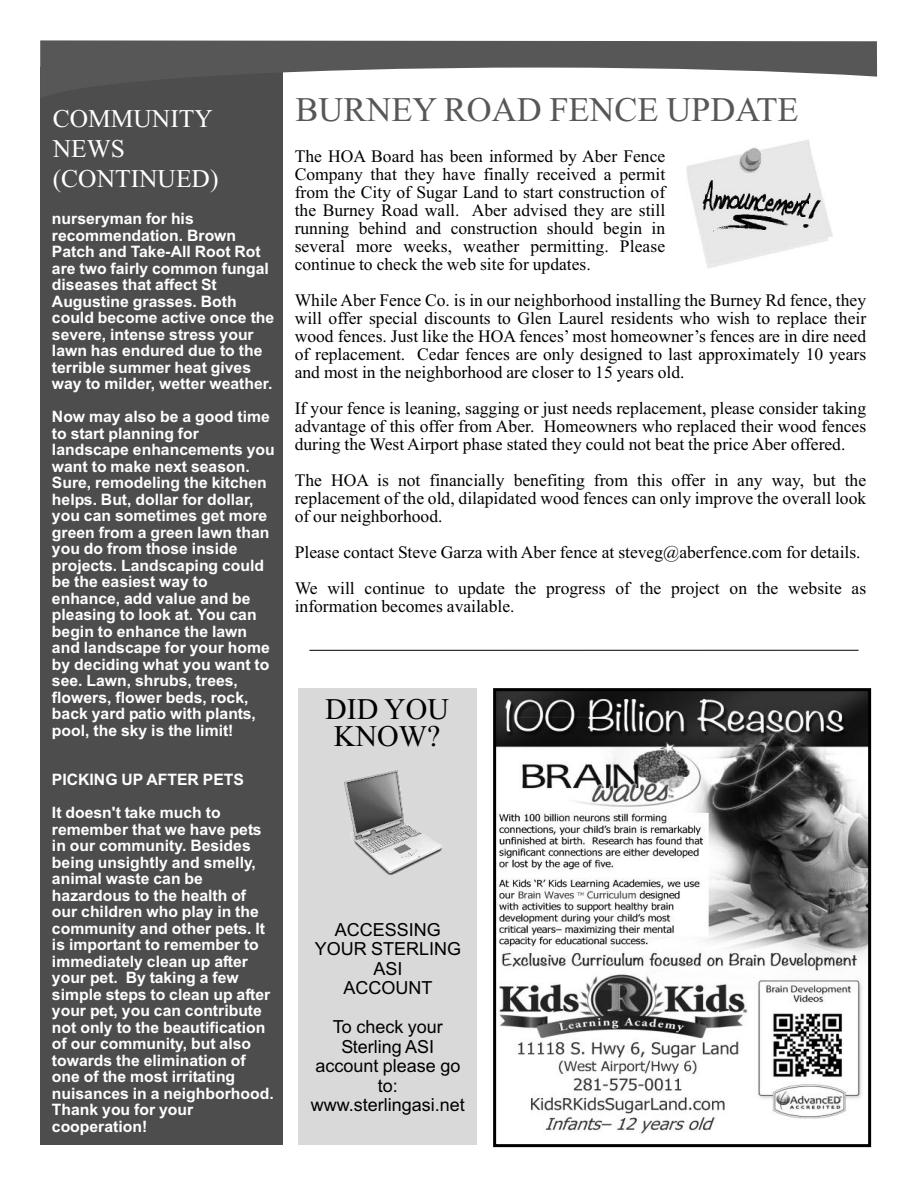
<style>
.page{position:relative;width:918px;height:1188px;background:#fff}
.page>*{position:absolute;margin:0;border:0;box-sizing:border-box;transform-origin:0 0}
.t1{font:34.5px "Times New Roman";color:#575757}
.t2{font:30px/27px "Times New Roman";color:#000}
.t3{font:25.5px/30px "Times New Roman";color:#fff}
.t4{font:18px/19.5px "Arial";color:#000;text-align:center}
.t5{font:17.55px/18px "Times New Roman";color:#000;text-align:justify}
.t6{font:700 15.75px/16.5px "Arial";color:#fff}
</style>
<div class="page">
<div style="left:40px;top:68px;width:243px;height:1077px;background:#4d4d4d"></div>
<svg style="left:40px;top:40px;width:837px;height:37px;fill:#575757"></svg>
<hr style="left:309px;top:650px;width:550px;height:1px;background:#000">
<img style="left:497px;top:692px;width:370px;height:443px">
<div style="left:493px;top:688px;width:378px;height:459px;border:3px solid #000"></div>
<img style="left:687px;top:140px;width:145px;height:128px">
<div style="left:299px;top:688px;width:178px;height:457px;background:#d9d9d9"></div>
<img style="left:344px;top:770px;width:98px;height:105px">
<h3 class="t3" style="left:53px;top:103px;width:167px">COMMUNITY<br>NEWS (CONTINUED)</h3>
<p class="t6" style="left:52px;top:211px;width:224px">nurseryman for his recommendation. Brown<br>Patch and Take-All Root Rot are two fairly common fungal diseases that affect St<br>Augustine grasses. Both could become active once the severe, intense stress your lawn has endured due to the terrible summer heat gives way to milder, wetter weather.</p>
<p class="t6" style="left:52px;top:409px;width:224px">Now may also be a good time to start planning for landscape enhancements you want to make next season.<br>Sure, remodeling the kitchen helps. But, dollar for dollar, you can sometimes get more green from a green lawn than you do from those inside projects. Landscaping could be the easiest way to enhance, add value and be pleasing to look at. You can begin to enhance the lawn and landscape for your home by deciding what you want to see. Lawn, shrubs, trees, flowers, flower beds, rock, back yard patio with plants, pool, the sky is the limit!</p>
<p class="t6" style="left:52px;top:764px;width:194px;line-height:33px">PICKING UP AFTER PETS<br>It doesn't take much to</p>
<p class="t6" style="left:52px;top:821px;width:223px">remember that we have pets in our community. Besides being unsightly and smelly, animal waste can be hazardous to the health of our children who play in the community and other pets. It is important to remember to immediately clean up after your pet. By taking a few simple steps to clean up after your pet, you can contribute not only to the beautification of our community, but also towards the elimination of one of the most irritating nuisances in a neighborhood.<br>Thank you for your cooperation!</p>
<h1 class="t1" style="left:296px;top:89px;width:505px">BURNEY ROAD FENCE UPDATE</h1>
<p class="t5" style="left:295px;top:147px;width:372px">The HOA Board has been informed by Aber Fence Company that they have finally received a permit from the City of Sugar Land to start construction of the Burney Road wall. Aber advised they are still running behind and construction should begin in several more weeks, weather permitting. Please continue to check the web site for updates.</p>
<p class="t5" style="left:295px;top:291px;width:573px">While Aber Fence Co. is in our neighborhood installing the Burney Rd fence, they will offer special discounts to Glen Laurel residents who wish to replace their wood fences. Just like the HOA fences’most homeowner’s fences are in dire need of replacement. Cedar fences are only designed to last approximately 10 years and most in the neighborhood are closer to 15 years old.</p>
<p class="t5" style="left:295px;top:399px;width:573px">If your fence is leaning, sagging or just needs replacement, please consider taking advantage of this offer from Aber. Homeowners who replaced their wood fences during the West Airport phase stated they could not beat the price Aber offered.</p>
<p class="t5" style="left:295px;top:471px;width:573px">The HOA is not financially benefiting from this offer in any way, but the replacement of the old, dilapidated wood fences can only improve the overall look of our neighborhood.</p>
<p class="t5" style="left:295px;top:534px;width:573px;line-height:36px">Please contact Steve Garza with Aber fence at steveg@aberfence.com for details.<br>We will continue to update the progress of the project on the website as</p>
<p class="t5" style="left:295px;top:597px;width:221px">information becomes available.</p>
<h2 class="t2" style="left:325px;top:695px;width:125px">DID YOU<br>KNOW?</h2>
<p class="t4" style="left:315px;top:920px;width:148px">ACCESSING<br>YOUR STERLING<br>ASI<br>ACCOUNT</p>
<p class="t4" style="left:311px;top:1017px;width:156px">To check your<br>Sterling ASI account please go to: www.sterlingasi.net</p>
</div>
